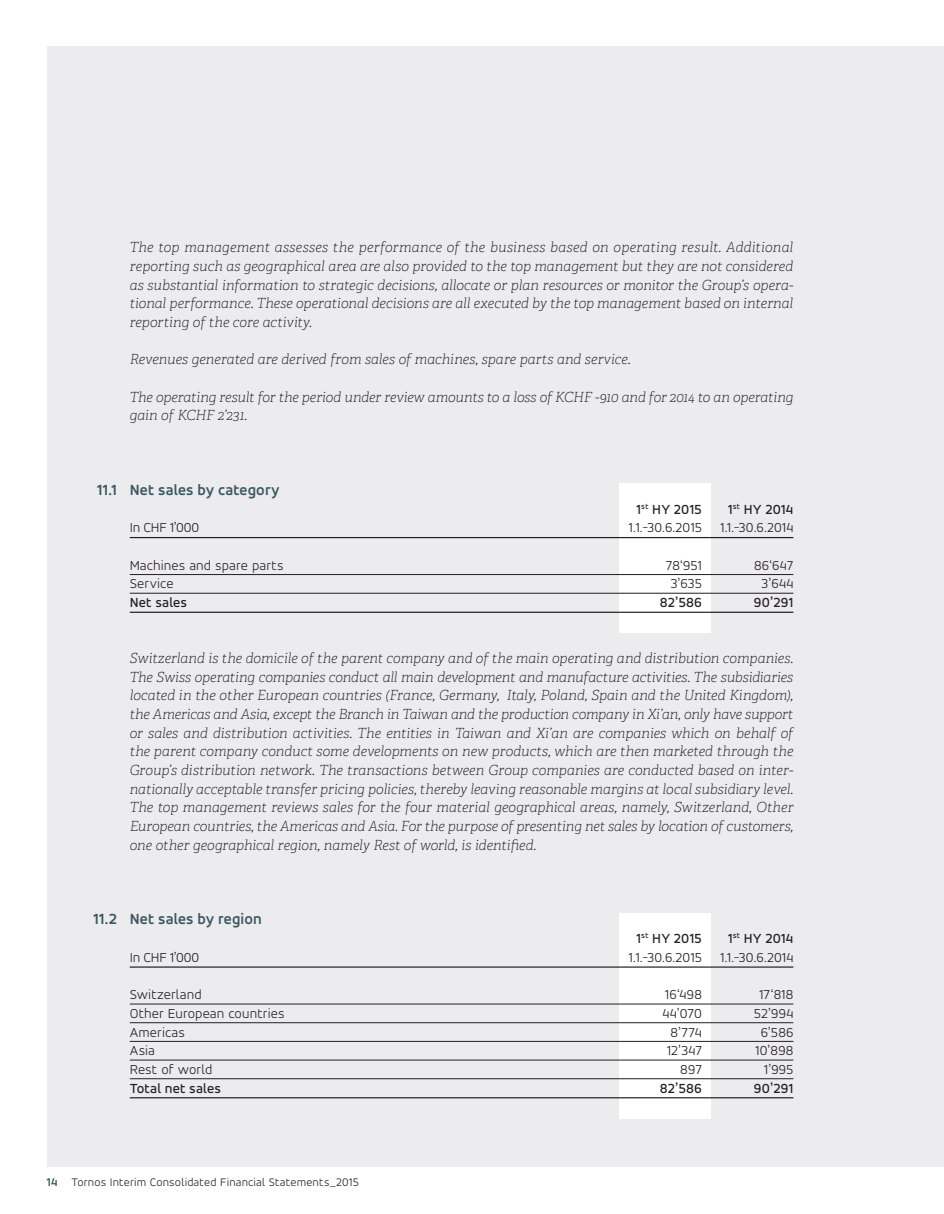
<style>
.page{position:relative;width:944px;height:1214px;background:#fff}
.page>*{position:absolute;margin:0;border:0;box-sizing:border-box;transform-origin:0 0}
.t1{font:700 15.75px "Accord Alternate";letter-spacing:.005em;color:#3d5863}
.t2{font:300 14.25px "Accord Alternate";letter-spacing:.01em;color:#231f20}
.t3{font:500 14.25px "Accord Alternate";letter-spacing:.015em;color:#231f20}
.t4{font:italic 100 13.95px/18.6px "Adelle";color:#231f20;text-align:justify}
.t5{font:300 12px "Accord Alternate";letter-spacing:.015em;color:#231f20}
.s1{font-weight:700;color:#3d5863}
</style>
<div class="page">
<div style="left:47px;top:47px;width:884px;height:1120px;background:#ececee"></div>
<div style="left:931px;top:47px;width:13px;height:1120px;background:#ececee"></div>
<div style="left:619px;top:483px;width:91px;height:150px;background:#fff"></div>
<div style="left:619px;top:913px;width:91px;height:205px;background:#fff"></div>
<hr style="left:130px;top:537px;width:663px;height:1px;background:#231f20">
<hr style="left:130px;top:574px;width:663px;height:1px;background:#231f20">
<hr style="left:130px;top:593px;width:663px;height:1px;background:#231f20">
<hr style="left:130px;top:611px;width:663px;height:2px;background:#231f20">
<hr style="left:130px;top:966px;width:663px;height:1px;background:#231f20">
<hr style="left:130px;top:1003px;width:663px;height:1px;background:#231f20">
<hr style="left:130px;top:1022px;width:663px;height:1px;background:#231f20">
<hr style="left:130px;top:1041px;width:663px;height:1px;background:#231f20">
<hr style="left:130px;top:1059px;width:663px;height:1px;background:#231f20">
<hr style="left:130px;top:1078px;width:663px;height:1px;background:#231f20">
<hr style="left:130px;top:1097px;width:663px;height:1px;background:#231f20">
<p class="t4" style="left:130px;top:238px;width:665px">The top management assesses the performance of the business based on operating result. Additional reporting such as geographical area are also provided to the top management but they are not considered as substantial information to strategic decisions, allocate or plan resources or monitor the Group’s opera&shy;tional performance. These operational decisions are all executed by the top management based on internal reporting of the core activity.</p>
<p class="t4" style="left:130px;top:350px;width:502px">Revenues generated are derived from sales of machines, spare parts and service.</p>
<p class="t4" style="left:130px;top:387px;width:665px">The operating result for the period under review amounts to a loss of KCHF -910 and for 2014 to an operating gain of KCHF 2’231.</p>
<p class="t1" style="left:97px;top:480px;width:21px">11.1</p>
<p class="t1" style="left:130px;top:480px;width:151px">Net sales by category</p>
<p class="t3" style="left:636px;top:500px;width:67px">1<sup>st</sup> HY 2015</p>
<p class="t3" style="left:728px;top:500px;width:67px">1<sup>st</sup> HY 2014</p>
<p class="t2" style="left:130px;top:519px;width:71px">In CHF 1’000</p>
<p class="t2" style="left:629px;top:519px;width:74px">1.1.-30.6.2015</p>
<p class="t2" style="left:720px;top:519px;width:74px">1.1.-30.6.2014</p>
<p class="t2" style="left:130px;top:556px;width:155px">Machines and spare parts</p>
<p class="t2" style="left:665px;top:556px;width:38px">78‘951</p>
<p class="t2" style="left:754px;top:556px;width:41px">86‘647</p>
<p class="t2" style="left:130px;top:575px;width:45px">Service</p>
<p class="t2" style="left:670px;top:575px;width:33px">3’635</p>
<p class="t2" style="left:761px;top:575px;width:33px">3’644</p>
<p class="t3" style="left:130px;top:594px;width:59px">Net sales</p>
<p class="t3" style="left:659px;top:594px;width:44px">82’586</p>
<p class="t3" style="left:754px;top:594px;width:41px">90’291</p>
<p class="t4" style="left:130px;top:649px;width:665px">Switzerland is the domicile of the parent company and of the main operating and distribution companies.<br>The Swiss operating companies conduct all main development and manufacture activities. The subsidiaries located in the other European countries (France, Germany, Italy, Poland, Spain and the United Kingdom), the Americas and Asia, except the Branch in Taiwan and the production company in Xi’an, only have support or sales and distribution activities. The entities in Taiwan and Xi’an are companies which on behalf of the parent company conduct some developments on new products, which are then marketed through the Group’s distribution network. The transactions between Group companies are conducted based on inter&shy;nationally acceptable transfer pricing policies, thereby leaving reasonable margins at local subsidiary level.<br>The top management reviews sales for the four material geographical areas, namely, Switzerland, Other European countries, the Americas and Asia. For the purpose of presenting net sales by location of customers, one other geographical region, namely Rest of world, is identified.</p>
<p class="t1" style="left:94px;top:909px;width:25px">11.2</p>
<p class="t1" style="left:130px;top:909px;width:133px">Net sales by region</p>
<p class="t3" style="left:636px;top:930px;width:67px">1<sup>st</sup> HY 2015</p>
<p class="t3" style="left:728px;top:930px;width:67px">1<sup>st</sup> HY 2014</p>
<p class="t2" style="left:130px;top:948px;width:71px">In CHF 1’000</p>
<p class="t2" style="left:629px;top:948px;width:74px">1.1.-30.6.2015</p>
<p class="t2" style="left:720px;top:948px;width:74px">1.1.-30.6.2014</p>
<p class="t2" style="left:130px;top:986px;width:73px">Switzerland</p>
<p class="t2" style="left:665px;top:986px;width:38px">16‘498</p>
<p class="t2" style="left:759px;top:986px;width:36px">17‘818</p>
<p class="t2" style="left:130px;top:1004px;width:156px">Other European countries</p>
<p class="t2" style="left:662px;top:1004px;width:41px">44’070</p>
<p class="t2" style="left:754px;top:1004px;width:41px">52’994</p>
<p class="t2" style="left:130px;top:1023px;width:57px">Americas</p>
<p class="t2" style="left:670px;top:1023px;width:33px">8’774</p>
<p class="t2" style="left:760px;top:1023px;width:34px">6’586</p>
<p class="t2" style="left:130px;top:1042px;width:27px">Asia</p>
<p class="t2" style="left:667px;top:1042px;width:36px">12’347</p>
<p class="t2" style="left:755px;top:1042px;width:39px">10’898</p>
<p class="t2" style="left:130px;top:1060px;width:84px">Rest of world</p>
<p class="t2" style="left:680px;top:1060px;width:23px">897</p>
<p class="t2" style="left:764px;top:1060px;width:31px">1’995</p>
<p class="t3" style="left:130px;top:1079px;width:93px">Total net sales</p>
<p class="t3" style="left:659px;top:1079px;width:44px">82’586</p>
<p class="t3" style="left:754px;top:1079px;width:41px">90’291</p>
<p class="t5" style="left:47px;top:1174px;width:313px"><span class="s1">14</span> Tornos Interim Consolidated Financial Statements_2015</p>
</div>
